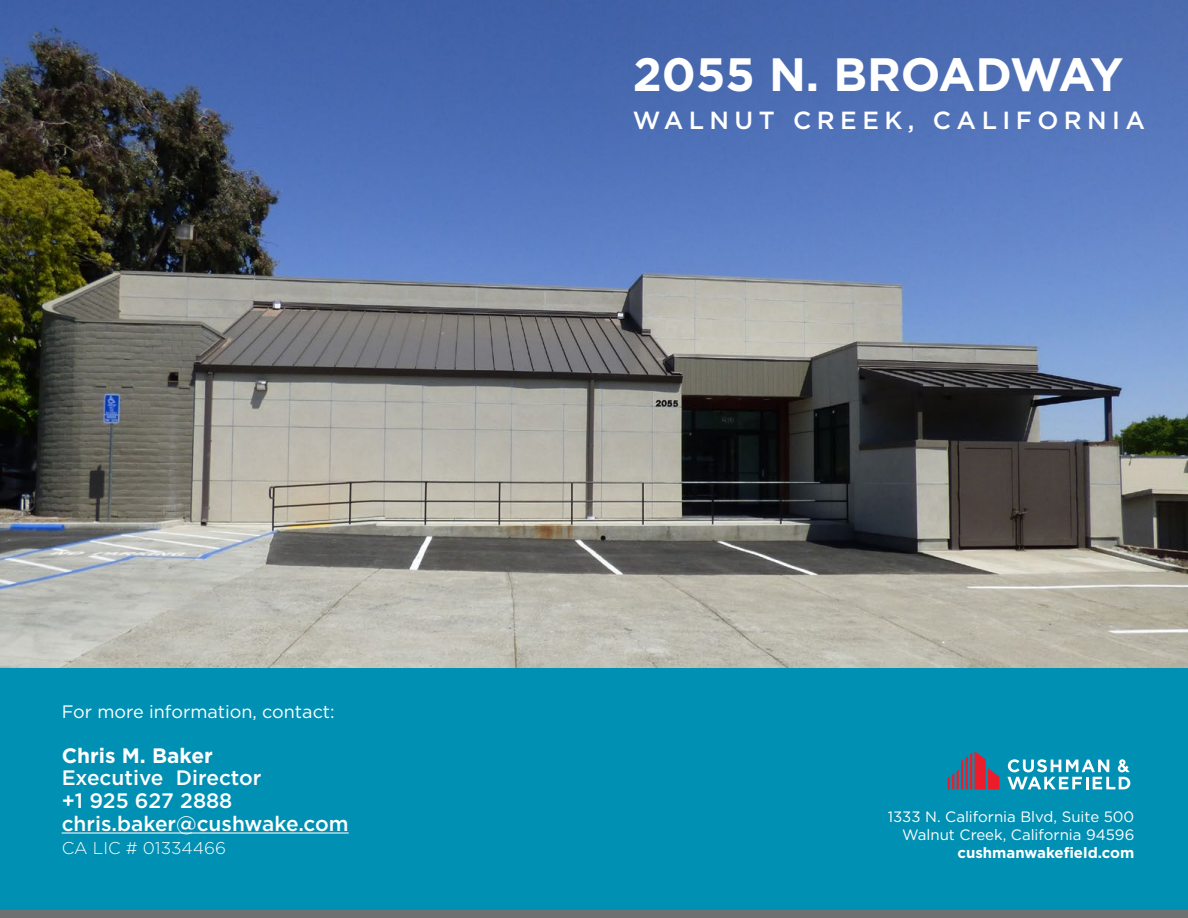
<style>
.page{position:relative;width:1188px;height:918px;background:#fff}
.page>*{position:absolute;margin:0;border:0;box-sizing:border-box;transform-origin:0 0}
.t1{font:700 46.8px "Gotham";color:#fff}
.t2{font:500 24.75px "Gotham";letter-spacing:.22em;color:#fff}
.t3{font:500 20.85px/22.8px "Gotham";color:#fff}
.t4{font:700 20.85px "Gotham";color:#fff}
.t5{font:18px "Gotham";color:#fff}
.t6{font:300 17.1px "Gotham";color:#fff}
.t7{font:15px/18px "Gotham";color:#fff;text-align:right}
.t8{font:700 15px "Gotham";color:#fff}
</style>
<div class="page">
<img style="left:0;top:0;width:1188px;height:668px">
<div style="left:0;top:668px;width:1188px;height:242px;background:#0090b3"></div>
<hr style="left:62px;top:832px;width:287px;height:2px;background:#fff">
<svg style="left:948px;top:751px;width:51px;height:38px"></svg>
<svg style="left:1007px;top:759px;width:123px;height:30px"></svg>
<div style="left:0;top:910px;width:1188px;height:8px;background:#6e7171"></div>
<p class="t5" style="left:62px;top:700px;width:275px">For more information, contact:</p>
<h3 class="t4" style="left:62px;top:741px;width:153px">Chris M. Baker</h3>
<h3 class="t3" style="left:62px;top:766px;width:289px">Executive Director<br>+1 925 627 2888 chris.baker@cushwake.com</h3>
<p class="t6" style="left:62px;top:837px;width:166px">CA LIC # 01334466</p>
<h1 class="t1" style="left:633px;top:44px;width:492px">2055 N. BROADWAY</h1>
<h2 class="t2" style="left:633px;top:104px;width:514px">WALNUT CREEK, CALIFORNIA</h2>
<p class="t7" style="left:888px;top:808px;width:248px">1333 N. California Blvd, Suite 500<br>Walnut Creek, California 94596</p>
<p class="t8" style="left:957px;top:843px;width:178px">cushmanwakefield.com</p>
</div>
